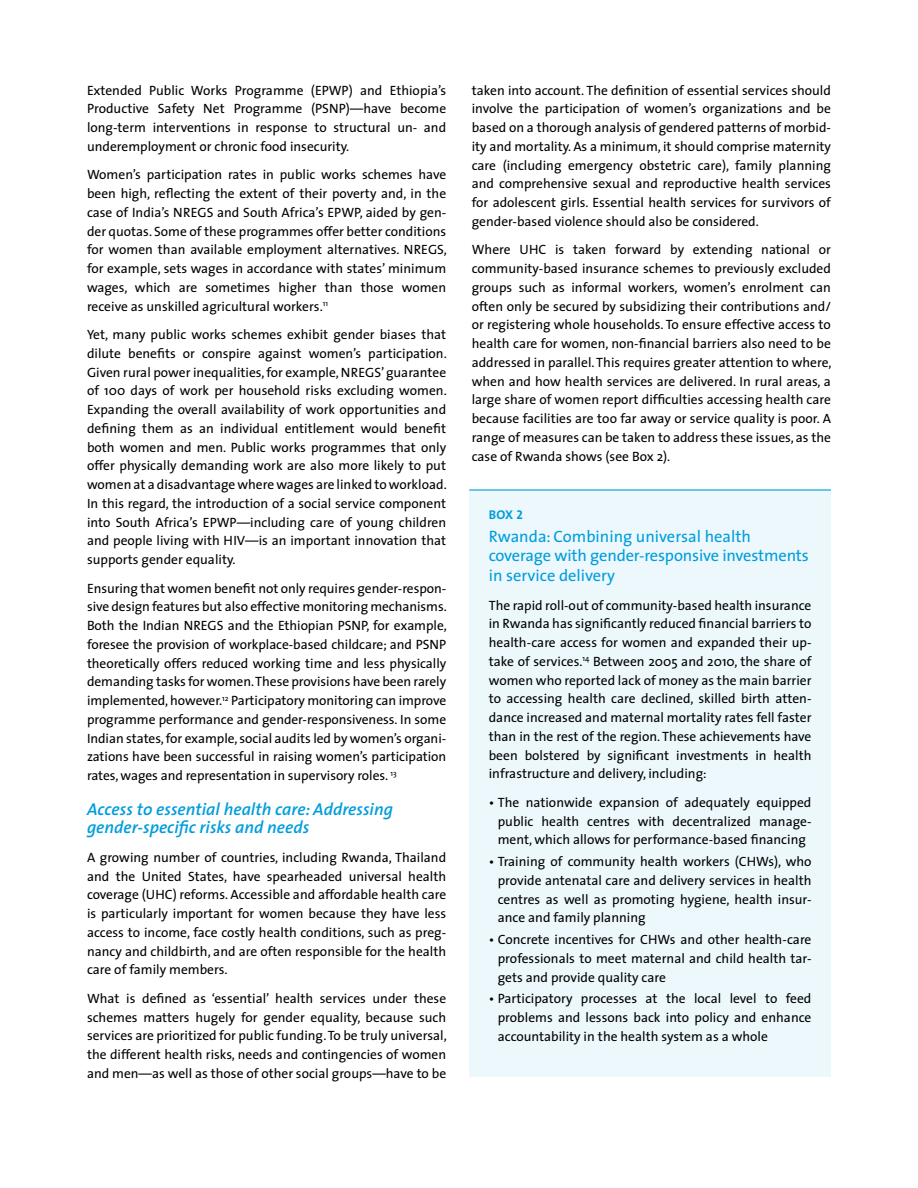
<style>
.page{position:relative;width:918px;height:1188px;background:#fff}
.page>*{position:absolute;margin:0;border:0;box-sizing:border-box;transform-origin:0 0}
.t1{font:italic 600 17.25px/18.8px "The Sans";color:#009ddc}
.t2{font:16.5px/19.6px "The Sans";letter-spacing:-.01em;color:#009ddc}
.t3{font:13.5px/18.8px "The Sans";color:#000;text-align:justify}
.t4{font:12.75px "The Sans Bold Caps";color:#009ddc}
</style>
<div class="page">
<div style="left:469px;top:490px;width:362px;height:587px;background:#edf8fd"></div>
<hr style="left:469px;top:489px;width:362px;height:2px;background:#009ddc">
<p class="t3" style="left:87px;top:80px;width:361px">Extended Public Works Programme (EPWP) and Ethiopia’s Productive Safety Net Programme (PSNP)—have become long-term interventions in response to structural un- and underemployment or chronic food insecurity.</p>
<p class="t3" style="left:87px;top:165px;width:361px">Women’s participation rates in public works schemes have been high, reflecting the extent of their poverty and, in the case of India’s NREGS and South Africa’s EPWP, aided by gen&shy;der quotas. Some of these programmes offer better conditions for women than available employment alternatives. NREGS, for example, sets wages in accordance with states’ minimum wages, which are sometimes higher than those women receive as unskilled agricultural workers.<sup>11</sup></p>
<p class="t3" style="left:87px;top:325px;width:361px">Yet, many public works schemes exhibit gender biases that dilute benefits or conspire against women’s participation.<br>Given rural power inequalities, for example, NREGS’ guarantee of 100 days of work per household risks excluding women.<br>Expanding the overall availability of work opportunities and defining them as an individual entitlement would benefit both women and men. Public works programmes that only offer physically demanding work are also more likely to put women at a disadvantage where wages are linked to workload.<br>In this regard, the introduction of a social service component into South Africa’s EPWP—including care of young children and people living with HIV—is an important innovation that supports gender equality.</p>
<p class="t3" style="left:87px;top:578px;width:361px">Ensuring that women benefit not only requires gender-respon&shy;sive design features but also effective monitoring mechanisms.<br>Both the Indian NREGS and the Ethiopian PSNP, for example, foresee the provision of workplace-based childcare; and PSNP theoretically offers reduced working time and less physically demanding tasks for women. These provisions have been rarely implemented, however.<sup>12</sup> Participatory monitoring can improve programme performance and gender-responsiveness. In some Indian states, for example, social audits led by women’s organi&shy;zations have been successful in raising women’s participation rates, wages and representation in supervisory roles. <sup>13</sup></p>
<p class="t1" style="left:87px;top:799px;width:308px">Access to essential health care: Addressing gender-specific risks and needs</p>
<p class="t3" style="left:87px;top:848px;width:361px">A growing number of countries, including Rwanda, Thailand and the United States, have spearheaded universal health coverage (UHC) reforms. Accessible and affordable health care is particularly important for women because they have less access to income, face costly health conditions, such as preg&shy;nancy and childbirth, and are often responsible for the health care of family members.</p>
<p class="t3" style="left:87px;top:989px;width:361px">What is defined as ‘essential’ health services under these schemes matters hugely for gender equality, because such services are prioritized for public funding. To be truly universal, the different health risks, needs and contingencies of women and men—as well as those of other social groups—have to be</p>
<p class="t3" style="left:472px;top:80px;width:361px">taken into account. The definition of essential services should involve the participation of women’s organizations and be based on a thorough analysis of gendered patterns of morbid&shy;ity and mortality. As a minimum, it should comprise maternity care (including emergency obstetric care), family planning and comprehensive sexual and reproductive health services for adolescent girls. Essential health services for survivors of gender-based violence should also be considered.</p>
<p class="t3" style="left:472px;top:240px;width:361px">Where UHC is taken forward by extending national or community-based insurance schemes to previously excluded groups such as informal workers, women’s enrolment can often only be secured by subsidizing their contributions and/ or registering whole households. To ensure effective access to health care for women, non-financial barriers also need to be addressed in parallel. This requires greater attention to where, when and how health services are delivered. In rural areas, a large share of women report difficulties accessing health care because facilities are too far away or service quality is poor. A range of measures can be taken to address these issues, as the case of Rwanda shows (see Box 2).</p>
<p class="t4" style="left:489px;top:504px;width:36px">BOX 2</p>
<p class="t2" style="left:489px;top:526px;width:322px">Rwanda: Combining universal health coverage with gender-responsive investments in service delivery</p>
<p class="t3" style="left:489px;top:595px;width:324px">The rapid roll-out of community-based health insurance in Rwanda has significantly reduced financial barriers to health-care access for women and expanded their up&shy;take of services.<sup>14</sup> Between 2005 and 2010, the share of women who reported lack of money as the main barrier to accessing health care declined, skilled birth atten&shy;dance increased and maternal mortality rates fell faster than in the rest of the region. These achievements have been bolstered by significant investments in health infrastructure and delivery, including:</p>
<p class="t3" style="left:498px;top:792px;width:315px;text-indent:-9px">• The nationwide expansion of adequately equipped public health centres with decentralized manage&shy;ment, which allows for performance-based financing</p>
<p class="t3" style="left:498px;top:852px;width:315px;text-indent:-9px">• Training of community health workers (CHWs), who provide antenatal care and delivery services in health centres as well as promoting hygiene, health insur&shy;ance and family planning</p>
<p class="t3" style="left:498px;top:930px;width:315px;text-indent:-9px">• Concrete incentives for CHWs and other health-care professionals to meet maternal and child health tar&shy;gets and provide quality care</p>
<p class="t3" style="left:498px;top:989px;width:315px;text-indent:-9px">• Participatory processes at the local level to feed problems and lessons back into policy and enhance accountability in the health system as a whole</p>
</div>
